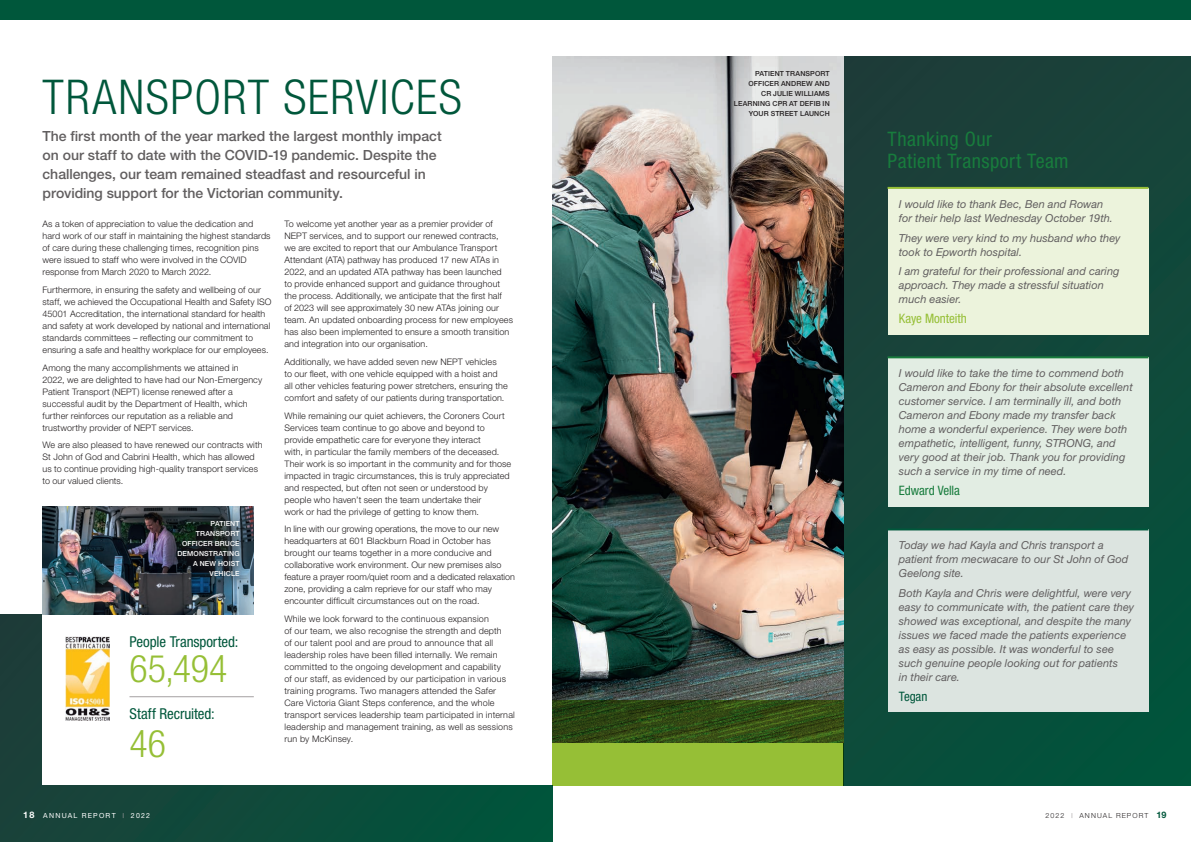
<style>
.page{position:relative;width:1191px;height:842px;background:#fff}
.page>*{position:absolute;margin:0;border:0;box-sizing:border-box;transform-origin:0 0}
.t1{font:300 condensed 48px "Helvetica Neue LT";letter-spacing:.03em;color:#00573b}
.t2{font:300 condensed 38px "Helvetica Neue LT";letter-spacing:.005em;color:#96bf36}
.t3{font:condensed 20px/22px "Helvetica Neue LT";letter-spacing:.02em;color:#187c3d}
.t4{font:condensed 15px "Helvetica Neue LT";letter-spacing:-.005em;color:#00573b}
.t5{font:500 14px/19px "Helvetica Neue LT";color:#615e5f}
.t6{font:condensed 13px "Helvetica Neue LT";letter-spacing:-.005em;color:#96bf36}
.t7{font:condensed 13px "Helvetica Neue LT";letter-spacing:-.01em;color:#187c3d}
.t8{font:condensed 13px "Helvetica Neue LT";letter-spacing:-.01em;color:#00573b}
.t9{font:italic 11px/14px "Helvetica Neue LT";letter-spacing:.005em;color:#615e5f}
.t10{font:300 9px/12px "Helvetica Neue LT";letter-spacing:.01em;color:#231f20}
.t11{font:500 7px/10px "Helvetica Neue LT";letter-spacing:.02em;color:#231f20;text-align:right}
.t12{font:500 7px/10px "Helvetica Neue LT";letter-spacing:.02em;color:#fff;text-align:right}
.t13{font:7px "Helvetica Neue LT";letter-spacing:.18em;color:#fff}
.t14{font:300 7px "Helvetica Neue LT";letter-spacing:.155em;color:#231f20}
.s1{font-weight:700;font-size:9px}
.s2{font-weight:700;font-size:5px;color:#a5a1a2}
.s3{font-weight:700;font-size:9px;color:#00573b}
</style>
<div class="page">
<div style="left:0;top:614px;width:553px;height:228px;background:linear-gradient(to right,#1e423b,#00553a)"></div>
<div style="left:43px;top:574px;width:510px;height:211px;background:#fff"></div>
<div style="left:844px;top:57px;width:347px;height:728px;background:linear-gradient(to bottom,#1f413b,#0a543e)"></div>
<img style="left:553px;top:57px;width:291px;height:643px">
<img style="left:43px;top:507px;width:211px;height:107px">
<svg style="left:553px;top:700px;width:291px;height:85px;background:#628425"></svg>
<img style="left:65px;top:636px;width:44px;height:84px">
<div style="left:595px;top:0;width:596px;height:20px;background:#00573b"></div>
<div style="left:0;top:0;width:595px;height:20px;background:#00573b"></div>
<div style="left:887px;top:357px;width:261px;height:149px;background:#e2ede3"></div>
<hr style="left:887px;top:356px;width:261px;height:2px;background:#187c3d">
<div style="left:887px;top:188px;width:261px;height:146px;background:#ecf3dc"></div>
<hr style="left:887px;top:187px;width:261px;height:2px;background:#96bf36">
<div style="left:887px;top:529px;width:261px;height:183px;background:#dce4e0"></div>
<hr style="left:887px;top:528px;width:261px;height:2px;background:#00573b">
<hr style="left:129px;top:696px;width:125px;height:1px;background:#a5a1a2">
<div style="left:163px;top:506px;width:92px;height:86px;background:#231f20;opacity:.75"></div>
<h1 class="t1" style="left:43px;top:69px;width:421px">TRANSPORT SERVICES</h1>
<h3 class="t5" style="left:43px;top:126px;width:400px">The first month of the year marked the largest monthly impact on our staff to date with the COVID-19 pandemic. Despite the challenges, our team remained steadfast and resourceful in providing support for the Victorian community.</h3>
<p class="t10" style="left:43px;top:218px;width:229px">As a token of appreciation to value the dedication and hard work of our staff in maintaining the highest standards of care during these challenging times, recognition pins were issued to staff who were involved in the COVID response from March 2020 to March 2022.</p>
<p class="t10" style="left:43px;top:284px;width:230px">Furthermore, in ensuring the safety and wellbeing of our staff, we achieved the Occupational Health and Safety ISO 45001 Accreditation, the international standard for health and safety at work developed by national and international standards committees – reflecting our commitment to ensuring a safe and healthy workplace for our employees.</p>
<p class="t10" style="left:43px;top:361px;width:221px">Among the many accomplishments we attained in 2022, we are delighted to have had our Non-Emergency Patient Transport (NEPT) license renewed after a successful audit by the Department of Health, which further reinforces our reputation as a reliable and trustworthy provider of NEPT services.</p>
<p class="t10" style="left:43px;top:439px;width:221px">We are also pleased to have renewed our contracts with St John of God and Cabrini Health, which has allowed us to continue providing high-quality transport services to our valued clients.</p>
<p class="t12" style="left:177px;top:519px;width:64px">PATIENT<br>TRANSPORT<br>OFFICER BRUCE<br>DEMONSTRATING<br>A NEW HOIST<br>VEHICLE</p>
<h3 class="t4" style="left:129px;top:633px;width:110px">People Transported:</h3>
<h2 class="t2" style="left:129px;top:647px;width:99px">65,494</h2>
<h3 class="t4" style="left:129px;top:705px;width:87px">Staff Recruited:</h3>
<h2 class="t2" style="left:129px;top:722px;width:38px">46</h2>
<p class="t10" style="left:284px;top:218px;width:230px">To welcome yet another year as a premier provider of NEPT services, and to support our renewed contracts,<br>we are excited to report that our Ambulance Transport Attendant (ATA) pathway has produced 17 new ATAs in 2022, and an updated ATA pathway has been launched<br>to provide enhanced support and guidance throughout the process. Additionally, we anticipate that the first half<br>of 2023 will see approximately 30 new ATAs joining our team. An updated onboarding process for new employees has also been implemented to ensure a smooth transition and integration into our organisation.</p>
<p class="t10" style="left:284px;top:356px;width:225px">Additionally, we have added seven new NEPT vehicles<br>to our fleet, with one vehicle equipped with a hoist and all other vehicles featuring power stretchers, ensuring the comfort and safety of our patients during transportation.</p>
<p class="t10" style="left:284px;top:409px;width:228px">While remaining our quiet achievers, the Coroners Court Services team continue to go above and beyond to provide empathetic care for everyone they interact<br>with, in particular the family members of the deceased.<br>Their work is so important in the community and for those impacted in tragic circumstances, this is truly appreciated and respected, but often not seen or understood by people who haven’t seen the team undertake their<br>work or had the privilege of getting to know them.</p>
<p class="t10" style="left:284px;top:523px;width:232px">In line with our growing operations, the move to our new headquarters at 601 Blackburn Road in October has brought our teams together in a more conducive and collaborative work environment. Our new premises also feature a prayer room/quiet room and a dedicated relaxation zone, providing a calm reprieve for our staff who may encounter difficult circumstances out on the road.</p>
<p class="t10" style="left:284px;top:613px;width:232px">While we look forward to the continuous expansion<br>of our team, we also recognise the strength and depth<br>of our talent pool and are proud to announce that all leadership roles have been filled internally. We remain committed to the ongoing development and capability<br>of our staff, as evidenced by our participation in various training programs. Two managers attended the Safer Care Victoria Giant Steps conference, and the whole transport services leadership team participated in internal leadership and management training, as well as sessions run by McKinsey.</p>
<p class="t11" style="left:734px;top:69px;width:97px">PATIENT TRANSPORT<br>OFFICER ANDREW AND<br>CR JULIE WILLIAMS<br>LEARNING CPR AT DEFIB IN<br>YOUR STREET LAUNCH</p>
<h3 class="t3" style="left:887px;top:127px;width:183px">Thanking Our<br>Patient Transport Team</h3>
<p class="t9" style="left:899px;top:197px;width:215px">I would like to thank Bec, Ben and Rowan for their help last Wednesday October 19th.</p>
<p class="t9" style="left:899px;top:230px;width:223px">They were very kind to my husband who they took to Epworth hospital.</p>
<p class="t9" style="left:899px;top:264px;width:222px">I am grateful for their professional and caring approach. They made a stressful situation much easier.</p>
<h3 class="t6" style="left:899px;top:311px;width:69px">Kaye Monteith</h3>
<p class="t9" style="left:899px;top:366px;width:235px">I would like to take the time to commend both Cameron and Ebony for their absolute excellent customer service. I am terminally ill, and both Cameron and Ebony made my transfer back home a wonderful experience. They were both empathetic, intelligent, funny, STRONG, and very good at their job. Thank you for providing such a service in my time of need.</p>
<h3 class="t7" style="left:899px;top:483px;width:62px">Edward Vella</h3>
<p class="t9" style="left:899px;top:538px;width:231px">Today we had Kayla and Chris transport a patient from mecwacare to our St John of God<br>Geelong site.</p>
<p class="t9" style="left:899px;top:586px;width:237px">Both Kayla and Chris were delightful, were very easy to communicate with, the patient care they showed was exceptional, and despite the many issues we faced made the patients experience as easy as possible. It was wonderful to see such genuine people looking out for patients<br>in their care.</p>
<h3 class="t8" style="left:899px;top:689px;width:30px">Tegan</h3>
<p class="t13" style="left:23px;top:811px;width:128px"><span class="s1">18</span> ANNUAL REPORT <span class="s2">|</span> 2022</p>
<p class="t14" style="left:1045px;top:811px;width:122px">2022 <span class="s2">|</span> ANNUAL REPORT <span class="s3">19</span></p>
</div>
